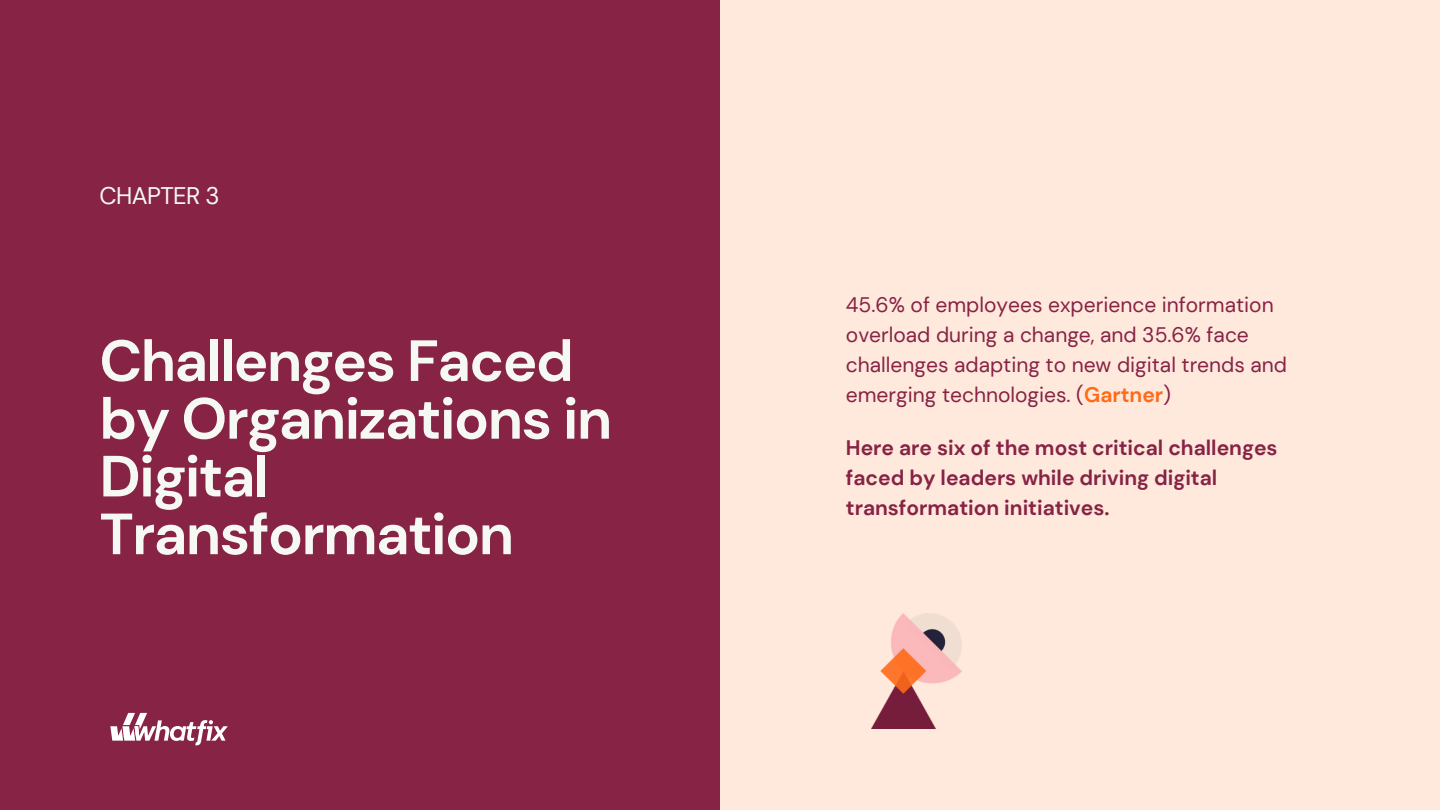
<style>
.page{position:relative;width:1440px;height:810px;background:#ffe9dc}
.page>*{position:absolute;margin:0;border:0;box-sizing:border-box;transform-origin:0 0}
.t1{font:700 58px/57.8px "DM Sans";letter-spacing:-.025em;color:#f6f8f4}
.t2{font:24px "DM Sans";letter-spacing:-.025em;color:#f6f8f4}
.t3{font:21px/30px "DM Sans";color:#872345}
.t4{font:700 21px/30px "DM Sans";color:#872345}
.s1{font-weight:700;color:#ff6b18}
</style>
<div class="page">
<div style="left:0;top:0;width:720px;height:810px;background:#872345"></div>
<svg style="left:110px;top:713px;width:118px;height:33px"></svg>
<img style="left:871px;top:613px;width:90px;height:116px">
<p class="t2" style="left:99px;top:180px;width:122px">CHAPTER 3</p>
<h1 class="t1" style="left:99px;top:332px;width:514px">Challenges Faced by Organizations in<br>Digital<br>Transformation</h1>
<p class="t3" style="left:846px;top:290px;width:443px">45.6% of employees experience information overload during a change, and 35.6% face challenges adapting to new digital trends and emerging technologies. (<span class="s1">Gartner</span>)</p>
<p class="t4" style="left:846px;top:433px;width:433px">Here are six of the most critical challenges faced by leaders while driving digital transformation initiatives.</p>
</div>
